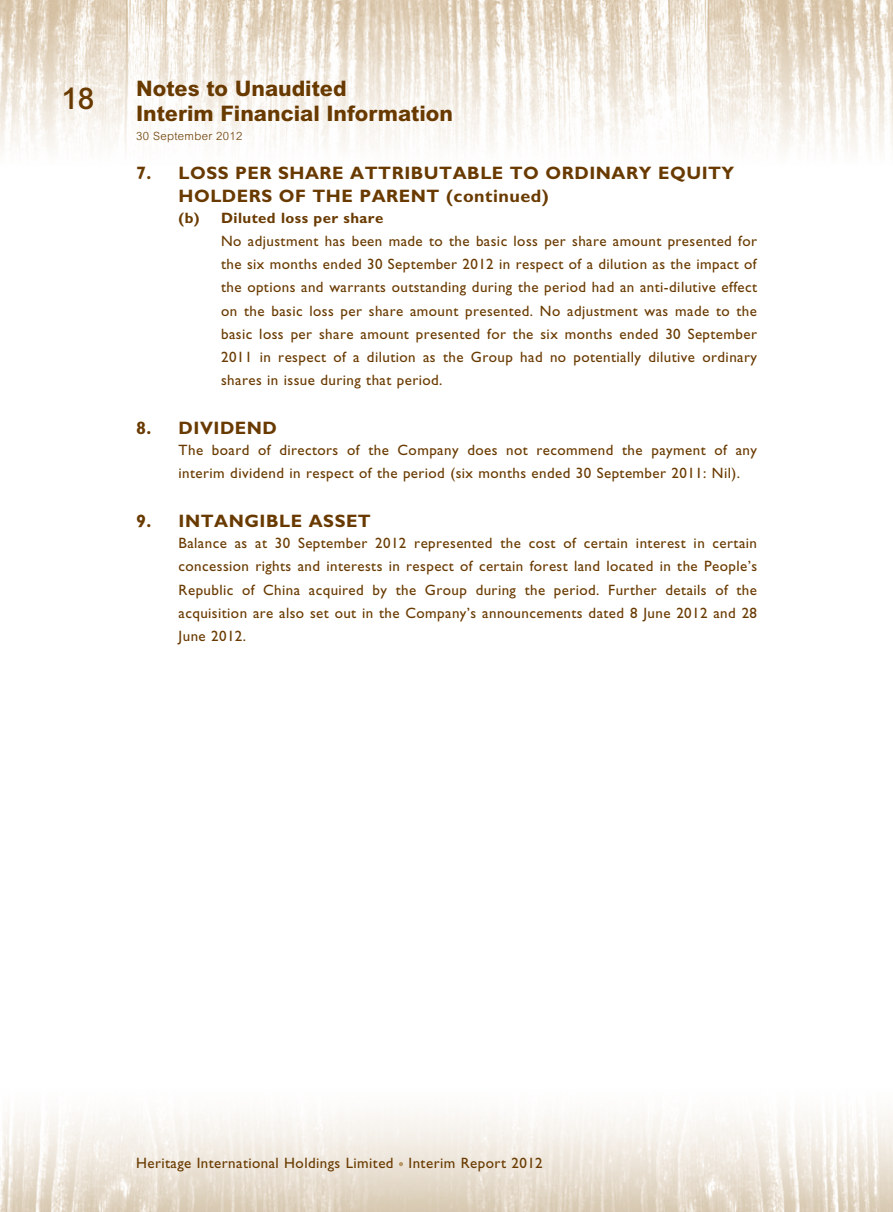
<style>
.page{position:relative;width:893px;height:1212px;background:#fff}
.page>*{position:absolute;margin:0;border:0;box-sizing:border-box;transform-origin:0 0}
.t1{font:500 30px "Arial MT Std";color:#693a00}
.t2{font:800 21.3px/25.5px "Arial MT Std";color:#693a00}
.t3{font:700 18px/23.2px "Gill Sans Std";letter-spacing:.03em;color:#693a00}
.t4{font:15px/23.2px "Gill Sans Std";letter-spacing:.03em;color:#693a00;text-align:justify}
.t5{font:700 15px "Gill Sans Std";letter-spacing:.03em;color:#693a00}
.t6{font:300 11.4px "Arial MT Std";letter-spacing:.03em;color:#693a00}
</style>
<div class="page">
<img style="left:0;top:0;width:893px;height:1212px">
<svg style="left:399px;top:1162px;width:4px;height:4px"></svg>
<h1 class="t1" style="left:61px;top:81px;width:35px">18</h1>
<h2 class="t2" style="left:136px;top:75px;width:318px">Notes to Unaudited<br>Interim Financial Information</h2>
<p class="t6" style="left:136px;top:129px;width:108px">30 September 2012</p>
<p class="t3" style="left:179px;top:161px;width:557px;text-indent:-43px">7. LOSS PER SHARE ATTRIBUTABLE TO ORDINARY EQUITY<br>HOLDERS OF THE PARENT (continued)</p>
<p class="t5" style="left:179px;top:209px;width:206px">(b) Diluted loss per share</p>
<p class="t4" style="left:221px;top:229px;width:538px">No adjustment has been made to the basic loss per share amount presented for the six months ended 30 September 2012 in respect of a dilution as the impact of the options and warrants outstanding during the period had an anti-dilutive effect on the basic loss per share amount presented. No adjustment was made to the basic loss per share amount presented for the six months ended 30 September 2011 in respect of a dilution as the Group had no potentially dilutive ordinary shares in issue during that period.</p>
<p class="t3" style="left:136px;top:417px;width:142px">8. DIVIDEND</p>
<p class="t4" style="left:179px;top:439px;width:580px">The board of directors of the Company does not recommend the payment of any interim dividend in respect of the period (six months ended 30 September 2011: Nil).</p>
<p class="t3" style="left:136px;top:510px;width:236px">9. INTANGIBLE ASSET</p>
<p class="t4" style="left:179px;top:532px;width:580px">Balance as at 30 September 2012 represented the cost of certain interest in certain concession rights and interests in respect of certain forest land located in the People’s Republic of China acquired by the Group during the period. Further details of the acquisition are also set out in the Company’s announcements dated 8 June 2012 and 28<br>June 2012.</p>
<p class="t4" style="left:136px;top:1151px;width:408px">Heritage International Holdings Limited Interim Report 2012</p>
</div>
